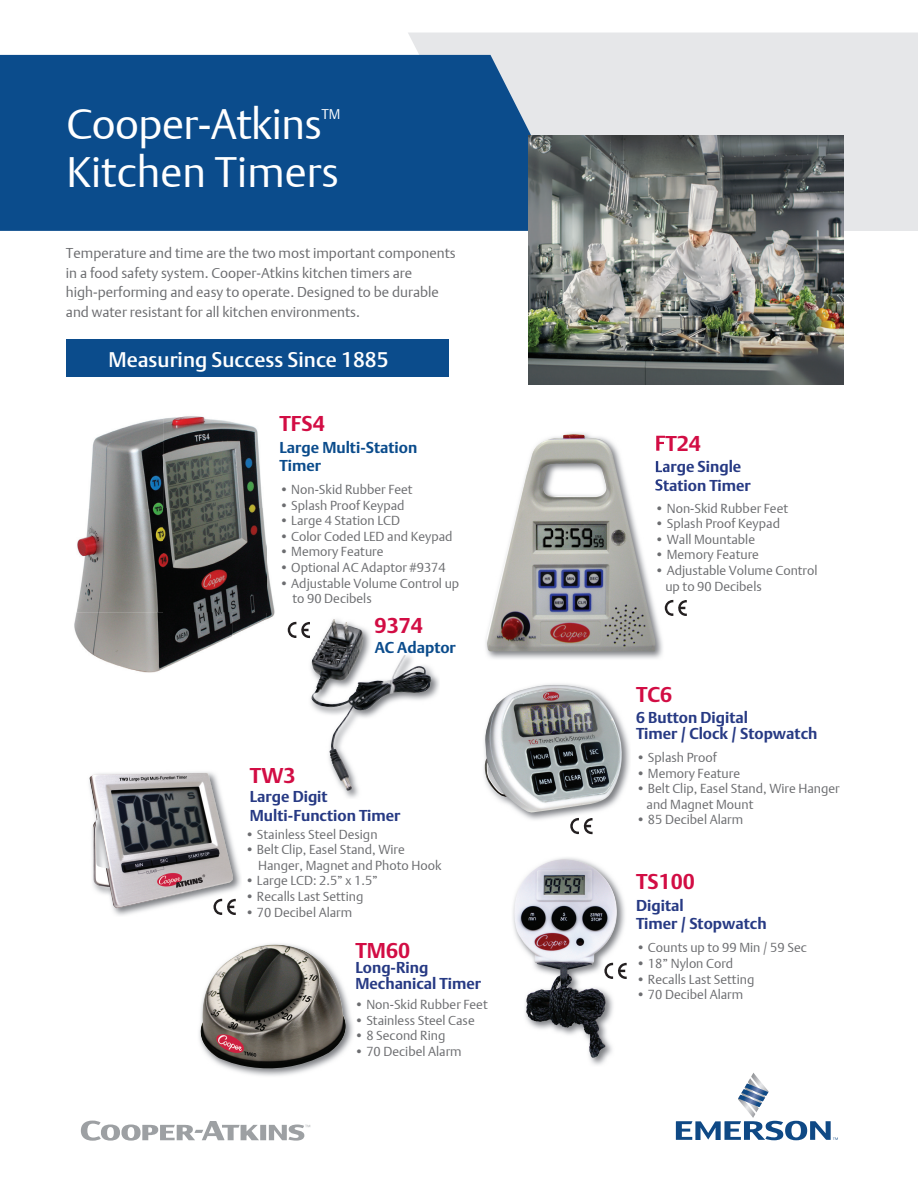
<style>
.page{position:relative;width:918px;height:1188px;background:#fff}
.page>*{position:absolute;margin:0;border:0;box-sizing:border-box;transform-origin:0 0}
.t1{font:42.45px "DTL Argo T Light";color:#fff}
.t2{font:700 21.3px "DTL Argo T";color:#d20d44}
.t3{font:500 21px "DTL Argo T";color:#fff}
.t4{font:700 15.6px/18.5px "DTL Argo T";color:#273a84}
.t5{font:700 15.6px/18.8px "DTL Argo T";color:#0b4c8c}
.t6{font:14.25px/19.5px "DTL Argo T Light";color:#6c6d70}
.t7{font:13.95px "DTL Argo T Light";color:#fff}
.t8{font:13.05px/15.6px "DTL Argo T Light";color:#6c6d70}
</style>
<div class="page">
<div style="left:66px;top:340px;width:382px;height:37px;background:#0b4c8c"></div>
<div style="left:408px;top:33px;width:510px;height:198px;background:#e6e7e9"></div>
<div style="left:0;top:55px;width:579px;height:176px;background:#0b4c8c"></div>
<svg style="left:676px;top:1073px;width:162px;height:67px"></svg>
<svg style="left:81px;top:1121px;width:229px;height:20px"></svg>
<img style="left:89px;top:772px;width:152px;height:144px">
<img style="left:90px;top:773px;width:113px;height:134px">
<img style="left:309px;top:624px;width:130px;height:174px">
<img style="left:311px;top:619px;width:42px;height:172px">
<img style="left:199px;top:945px;width:154px;height:131px">
<img style="left:485px;top:433px;width:178px;height:226px">
<img style="left:656px;top:435px;width:8px;height:16px">
<img style="left:656px;top:460px;width:8px;height:16px">
<svg style="left:656px;top:479px;width:8px;height:12px"></svg>
<img style="left:486px;top:434px;width:170px;height:217px">
<svg style="left:665px;top:600px;width:22px;height:16px"></svg>
<img style="left:531px;top:857px;width:95px;height:208px">
<img style="left:513px;top:872px;width:74px;height:162px">
<svg style="left:604px;top:963px;width:23px;height:16px"></svg>
<img style="left:520px;top:684px;width:110px;height:136px">
<img style="left:484px;top:685px;width:138px;height:128px">
<svg style="left:570px;top:818px;width:23px;height:16px"></svg>
<svg style="left:213px;top:899px;width:23px;height:16px"></svg>
<img style="left:89px;top:416px;width:174px;height:93px">
<img style="left:267px;top:562px;width:8px;height:57px">
<img style="left:76px;top:509px;width:191px;height:103px">
<img style="left:74px;top:612px;width:158px;height:61px">
<img style="left:232px;top:612px;width:35px;height:24px">
<svg style="left:288px;top:622px;width:22px;height:16px"></svg>
<img style="left:529px;top:136px;width:314px;height:248px">
<h1 class="t1" style="left:67px;top:99px;width:257px">Cooper-Atkins</h1>
<p class="t7" style="left:321px;top:106px;width:20px">TM</p>
<h1 class="t1" style="left:67px;top:147px;width:274px">Kitchen Timers</h1>
<p class="t6" style="left:66px;top:244px;width:391px">Temperature and time are the two most important components in a food safety system. Cooper-Atkins kitchen timers are high-performing and easy to operate. Designed to be durable and water resistant for all kitchen environments.</p>
<h3 class="t3" style="left:108px;top:347px;width:282px">Measuring Success Since 1885</h3>
<h2 class="t2" style="left:280px;top:411px;width:47px">TFS4</h2>
<p class="t5" style="left:280px;top:437px;width:139px">Large Multi-Station<br>Timer</p>
<p class="t8" style="left:280px;top:481px;width:135px">• Non-Skid Rubber Feet</p>
<p class="t8" style="left:280px;top:497px;width:127px">• Splash Proof Keypad</p>
<p class="t8" style="left:280px;top:513px;width:122px">• Large 4 Station LCD</p>
<p class="t8" style="left:280px;top:528px;width:175px">• Color Coded LED and Keypad</p>
<p class="t8" style="left:280px;top:544px;width:106px">• Memory Feature</p>
<p class="t8" style="left:280px;top:560px;width:168px">• Optional AC Adaptor #9374</p>
<p class="t8" style="left:293px;top:575px;width:168px;text-indent:-13px">• Adjustable Volume Control up to 90 Decibels</p>
<h2 class="t2" style="left:375px;top:613px;width:50px">9374</h2>
<p class="t5" style="left:375px;top:638px;width:83px">AC Adaptor</p>
<h2 class="t2" style="left:250px;top:762px;width:47px">TW3</h2>
<p class="t4" style="left:250px;top:787px;width:152px">Large Digit<br>Multi-Function Timer</p>
<p class="t8" style="left:245px;top:826px;width:134px">• Stainless Steel Design</p>
<p class="t8" style="left:258px;top:842px;width:185px;text-indent:-13px">• Belt Clip, Easel Stand, Wire<br>Hanger, Magnet and Photo Hook</p>
<p class="t8" style="left:245px;top:873px;width:134px">• Large LCD: 2.5” x 1.5”</p>
<p class="t8" style="left:245px;top:889px;width:120px">• Recalls Last Setting</p>
<p class="t8" style="left:245px;top:904px;width:109px">• 70 Decibel Alarm</p>
<h2 class="t2" style="left:355px;top:937px;width:56px">TM60</h2>
<p class="t4" style="left:355px;top:960px;width:127px;line-height:15.6px">Long-Ring<br>Mechanical Timer</p>
<p class="t8" style="left:355px;top:997px;width:135px">• Non-Skid Rubber Feet</p>
<p class="t8" style="left:355px;top:1012px;width:122px">• Stainless Steel Case</p>
<p class="t8" style="left:355px;top:1028px;width:92px">• 8 Second Ring</p>
<p class="t8" style="left:355px;top:1044px;width:109px">• 70 Decibel Alarm</p>
<h2 class="t2" style="left:655px;top:431px;width:48px">FT24</h2>
<p class="t4" style="left:655px;top:457px;width:98px">Large Single<br>Station Timer</p>
<p class="t8" style="left:655px;top:500px;width:135px">• Non-Skid Rubber Feet</p>
<p class="t8" style="left:655px;top:516px;width:127px">• Splash Proof Keypad</p>
<p class="t8" style="left:655px;top:531px;width:102px">• Wall Mountable</p>
<p class="t8" style="left:655px;top:547px;width:106px">• Memory Feature</p>
<p class="t8" style="left:665px;top:563px;width:154px;text-indent:-10px">• Adjustable Volume Control up to 90 Decibels</p>
<h2 class="t2" style="left:636px;top:682px;width:38px">TC6</h2>
<p class="t4" style="left:636px;top:710px;width:183px;line-height:15.6px">6 Button Digital<br>Timer / Clock / Stopwatch</p>
<p class="t8" style="left:636px;top:749px;width:82px">• Splash Proof</p>
<p class="t8" style="left:636px;top:765px;width:106px">• Memory Feature</p>
<p class="t8" style="left:647px;top:781px;width:195px;text-indent:-10px">• Belt Clip, Easel Stand, Wire Hanger and Magnet Mount</p>
<p class="t8" style="left:636px;top:812px;width:109px">• 85 Decibel Alarm</p>
<h2 class="t2" style="left:636px;top:868px;width:60px">TS100</h2>
<p class="t4" style="left:636px;top:896px;width:132px">Digital<br>Timer / Stopwatch</p>
<p class="t8" style="left:636px;top:940px;width:172px">• Counts up to 99 Min / 59 Sec</p>
<p class="t8" style="left:636px;top:955px;width:99px">• 18” Nylon Cord</p>
<p class="t8" style="left:636px;top:971px;width:120px">• Recalls Last Setting</p>
<p class="t8" style="left:636px;top:987px;width:109px">• 70 Decibel Alarm</p>
</div>
